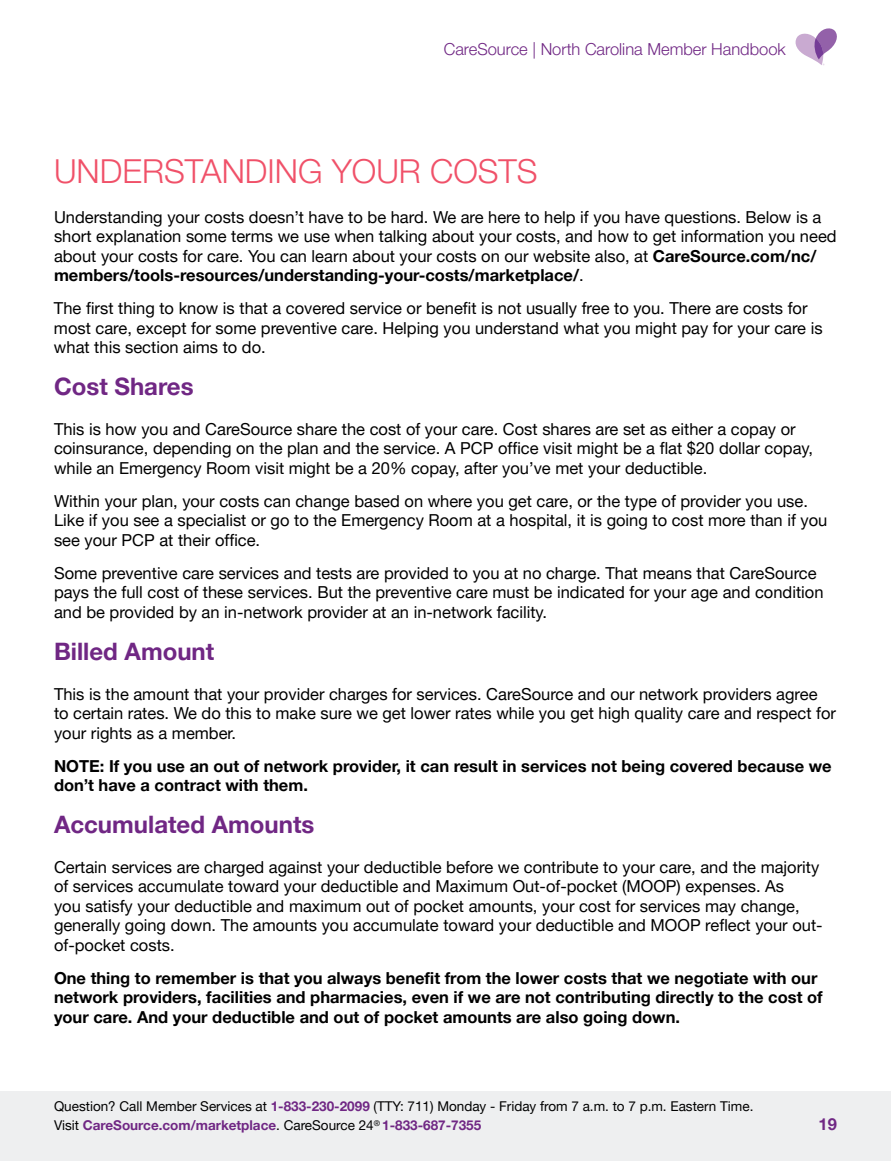
<style>
.page{position:relative;width:891px;height:1161px;background:#fff}
.page>*{position:absolute;margin:0;border:0;box-sizing:border-box;transform-origin:0 0}
.t1{font:300 33px "Helvetica Neue LT Pro";color:#f05169}
.t2{font:700 24px "Helvetica Neue LT Pro";color:#702784}
.t3{font:16.5px/19.5px "Helvetica Neue LT Pro";color:#000}
.t4{font:700 16.5px/19.5px "Helvetica Neue LT Pro";color:#000}
.t5{font:300 16.5px "Helvetica Neue LT Pro";color:#702784}
.t6{font:700 16.5px "Helvetica Neue LT Pro";color:#702784}
.t7{font:13.5px/19.5px "Helvetica Neue LT Pro";color:#000}
.s1{font-weight:700}
.s2{font-weight:700;color:#702784}
</style>
<div class="page">
<div style="left:0;top:1091px;width:891px;height:70px;background:#eeeff0"></div>
<svg style="left:795px;top:28px;width:42px;height:37px"></svg>
<p class="t5" style="left:444px;top:39px;width:344px">CareSource | North Carolina Member Handbook</p>
<h2 class="t1" style="left:54px;top:151px;width:485px">UNDERSTANDING YOUR COSTS</h2>
<p class="t3" style="left:54px;top:207px;width:784px">Understanding your costs doesn’t have to be hard. We are here to help if you have questions. Below is a short explanation some terms we use when talking about your costs, and how to get information you need about your costs for care. You can learn about your costs on our website also, at <span class="s1">CareSource.com/nc/ members/tools-resources/understanding-your-costs/marketplace/</span>.</p>
<p class="t3" style="left:54px;top:298px;width:770px">The first thing to know is that a covered service or benefit is not usually free to you. There are costs for most care, except for some preventive care. Helping you understand what you might pay for your care is what this section aims to do.</p>
<h3 class="t2" style="left:54px;top:372px;width:141px">Cost Shares</h3>
<p class="t3" style="left:54px;top:419px;width:761px">This is how you and CareSource share the cost of your care. Cost shares are set as either a copay or coinsurance, depending on the plan and the service. A PCP office visit might be a flat $20 dollar copay, while an Emergency Room visit might be a 20% copay, after you’ve met your deductible.</p>
<p class="t3" style="left:54px;top:491px;width:775px">Within your plan, your costs can change based on where you get care, or the type of provider you use.<br>Like if you see a specialist or go to the Emergency Room at a hospital, it is going to cost more than if you see your PCP at their office.</p>
<p class="t3" style="left:54px;top:563px;width:771px">Some preventive care services and tests are provided to you at no charge. That means that CareSource pays the full cost of these services. But the preventive care must be indicated for your age and condition and be provided by an in-network provider at an in-network facility.</p>
<h3 class="t2" style="left:54px;top:637px;width:162px">Billed Amount</h3>
<p class="t3" style="left:54px;top:684px;width:783px">This is the amount that your provider charges for services. CareSource and our network providers agree to certain rates. We do this to make sure we get lower rates while you get high quality care and respect for your rights as a member.</p>
<p class="t4" style="left:54px;top:756px;width:779px">NOTE: If you use an out of network provider, it can result in services not being covered because we don’t have a contract with them.</p>
<h3 class="t2" style="left:54px;top:810px;width:262px">Accumulated Amounts</h3>
<p class="t3" style="left:54px;top:857px;width:770px">Certain services are charged against your deductible before we contribute to your care, and the majority of services accumulate toward your deductible and Maximum Out-of-pocket (MOOP) expenses. As<br>you satisfy your deductible and maximum out of pocket amounts, your cost for services may change, generally going down. The amounts you accumulate toward your deductible and MOOP reflect your out&shy;of-pocket costs.</p>
<p class="t4" style="left:54px;top:968px;width:770px">One thing to remember is that you always benefit from the lower costs that we negotiate with our network providers, facilities and pharmacies, even if we are not contributing directly to the cost of your care. And your deductible and out of pocket amounts are also going down.</p>
<p class="t7" style="left:54px;top:1096px;width:701px">Question? Call Member Services at <span class="s2">1-833-230-2099</span> (TTY: 711) Monday - Friday from 7 a.m. to 7 p.m. Eastern Time.<br>Visit <span class="s2">CareSource.com/marketplace</span>. CareSource 24<sup>®</sup> <span class="s2">1-833-687-7355</span></p>
<p class="t6" style="left:819px;top:1114px;width:20px">19</p>
</div>
